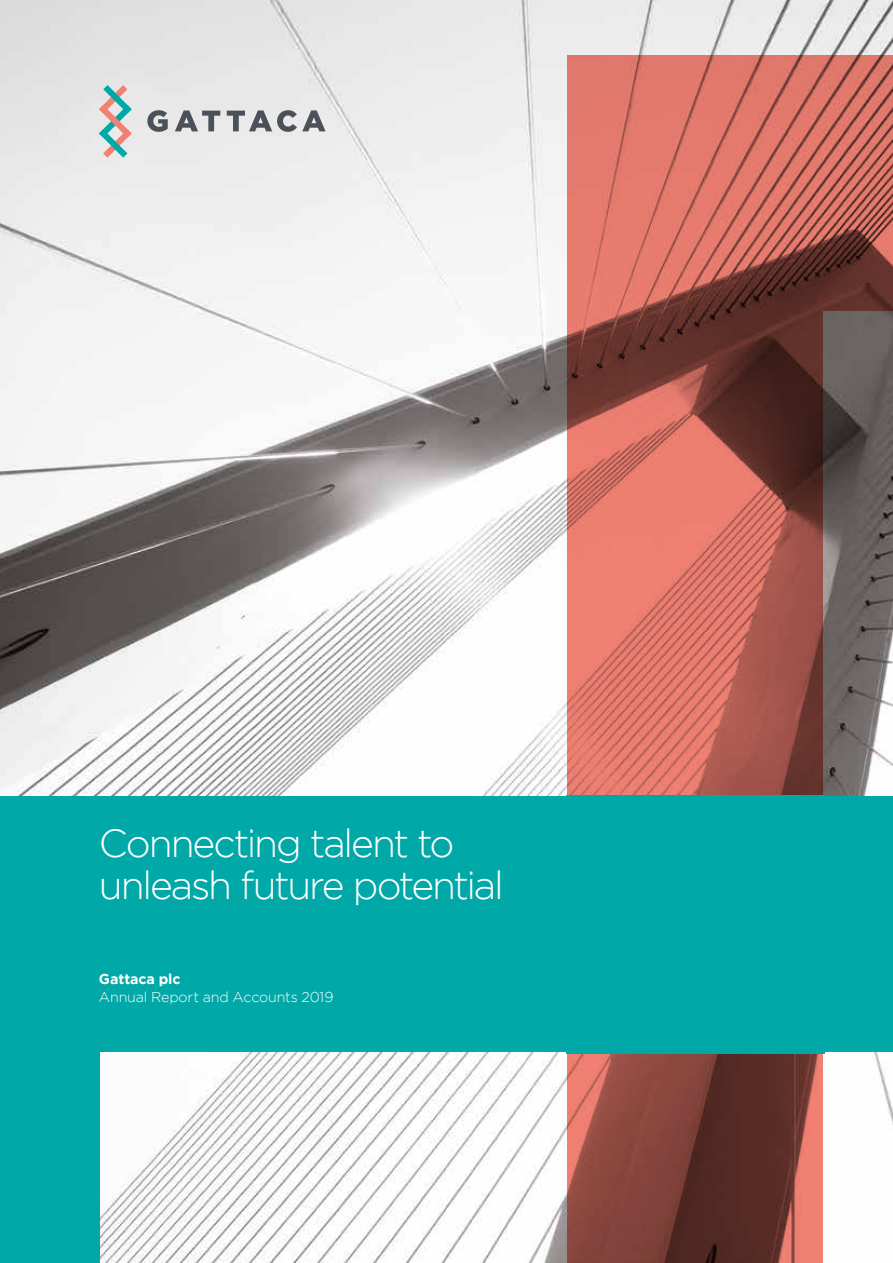
<style>
.page{position:relative;width:893px;height:1263px;background:#fff}
.page>*{position:absolute;margin:0;border:0;box-sizing:border-box;transform-origin:0 0}
.t1{font:300 39px/42px "Gotham";letter-spacing:-.055em;color:#fff}
.t2{font:300 14.25px "Gotham";letter-spacing:-.01em;color:#fff}
.t3{font:700 14.25px "Gotham";letter-spacing:-.005em;color:#fff}
</style>
<div class="page">
<img style="left:0;top:0;width:893px;height:1263px">
<svg style="left:568px;top:310px;width:255px;height:953px;background:#a2564c"></svg>
<svg style="left:568px;top:55px;width:325px;height:255px;background:#c6695e"></svg>
<svg style="left:147px;top:110px;width:21px;height:22px"></svg>
<svg style="left:175px;top:110px;width:45px;height:21px"></svg>
<svg style="left:227px;top:110px;width:99px;height:22px;background:#a7a9ac"></svg>
<svg style="left:99px;top:85px;width:33px;height:73px;background:#b5c3c0"></svg>
<div style="left:0;top:797px;width:100px;height:466px;background:#00a8a8"></div>
<div style="left:0;top:797px;width:893px;height:255px;background:#00a8a8"></div>
<p class="t1" style="left:99px;top:822px;width:406px">Connecting talent to unleash future potential</p>
<p class="t3" style="left:99px;top:970px;width:83px">Gattaca plc</p>
<p class="t2" style="left:99px;top:989px;width:236px">Annual Report and Accounts 2019</p>
</div>
